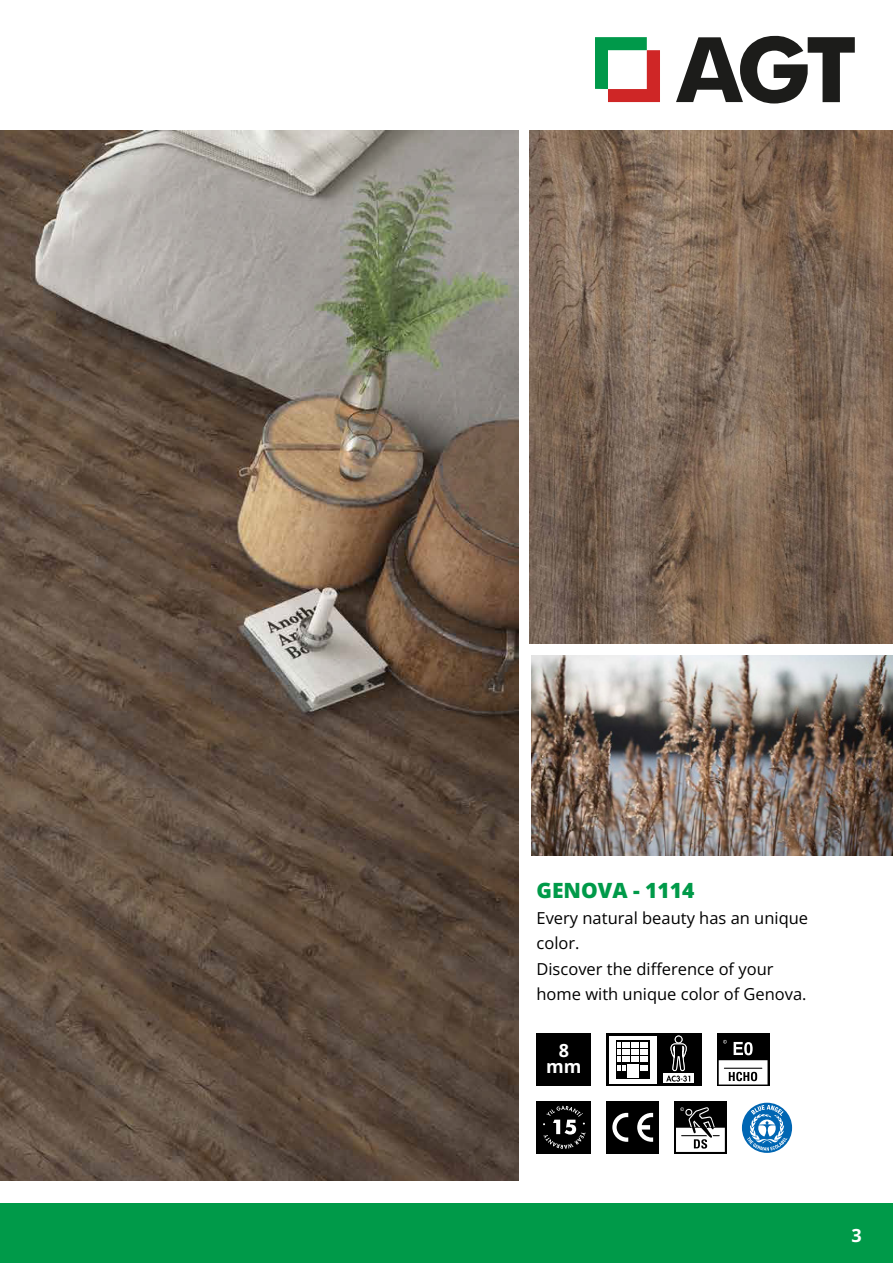
<style>
.page{position:relative;width:893px;height:1263px;background:#fff}
.page>*{position:absolute;margin:0;border:0;box-sizing:border-box;transform-origin:0 0}
.t1{font:800 21px "Open Sans";color:#009a49}
.t2{font:700 18px/16.5px "Open Sans";color:#fff;text-align:center}
.t3{font:16.5px/25.5px "Open Sans";color:#000}
</style>
<div class="page">
<svg style="left:676px;top:36px;width:179px;height:67px"></svg>
<svg style="left:595px;top:37px;width:65px;height:65px"></svg>
<div style="left:1px;top:1203px;width:892px;height:60px;background:#009a49"></div>
<div style="left:674px;top:1101px;width:53px;height:52px;background:#000"></div>
<svg style="left:676px;top:1107px;width:49px;height:45px"></svg>
<svg style="left:717px;top:1033px;width:52px;height:53px"></svg>
<svg style="left:719px;top:1040px;width:48px;height:44px"></svg>
<div style="left:606px;top:1101px;width:53px;height:52px;background:#000"></div>
<svg style="left:612px;top:1113px;width:16px;height:29px"></svg>
<svg style="left:637px;top:1113px;width:16px;height:29px"></svg>
<svg style="left:742px;top:1103px;width:50px;height:50px"></svg>
<div style="left:536px;top:1101px;width:55px;height:53px;background:#000"></div>
<svg style="left:543px;top:1106px;width:43px;height:43px"></svg>
<div style="left:606px;top:1033px;width:96px;height:53px;background:#000"></div>
<svg style="left:664px;top:1073px;width:30px;height:10px"></svg>
<div style="left:609px;top:1036px;width:47px;height:47px;background:#fff"></div>
<div style="left:674px;top:1035px;width:9px;height:9px;border:1px solid #fff;border-radius:3px"></div>
<svg style="left:616px;top:1040px;width:34px;height:39px"></svg>
<div style="left:627px;top:1063px;width:5px;height:14px;background:#fff"></div>
<div style="left:633px;top:1063px;width:6px;height:14px;background:#fff"></div>
<svg style="left:618px;top:1042px;width:30px;height:29px"></svg>
<svg style="left:666px;top:1043px;width:24px;height:39px"></svg>
<div style="left:536px;top:1033px;width:55px;height:53px;background:#000"></div>
<img style="left:0;top:131px;width:518px;height:1049px">
<img style="left:529px;top:130px;width:364px;height:513px">
<img style="left:531px;top:655px;width:362px;height:200px">
<p class="t1" style="left:536px;top:876px;width:159px">GENOVA - 1114</p>
<p class="t3" style="left:536px;top:905px;width:273px">Every natural beauty has an unique color.<br>Discover the difference of your home with unique color of Genova.</p>
<p class="t2" style="left:546px;top:1041px;width:37px">8 mm</p>
<p class="t2" style="left:851px;top:1226px;width:12px">3</p>
</div>
